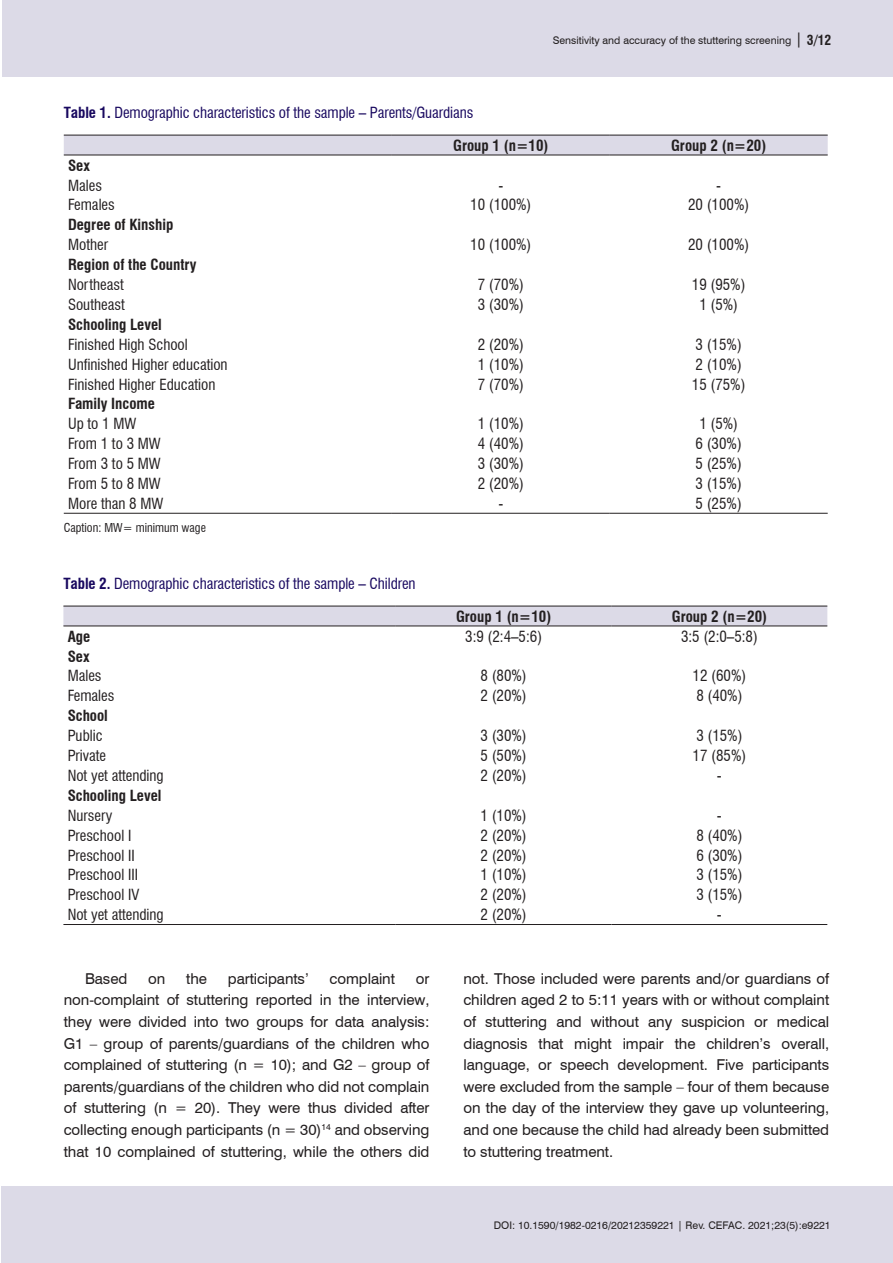
<style>
.page{position:relative;width:893px;height:1263px;background:#fff}
.page>*{position:absolute;margin:0;border:0;box-sizing:border-box;transform-origin:0 0}
.Corpo_do_texto_INGL{font:15px/21.6px "Swiss 721 BT";letter-spacing:-.005em;color:#231f20;text-align:justify}
.Texto_tabelas{font:condensed 15px "Swiss 721 BT";color:#231f20}
.Texto_tabelas-2{font:700 condensed 15px "Swiss 721 BT";color:#231f20}
.Titulo_tabelas_e_gr{font:condensed 15px "Swiss 721 BT";letter-spacing:-.005em;color:#18085f}
.Legendas{font:condensed 12px "Swiss 721 BT";color:#231f20}
.t1{font:10.5px "Swiss 721 BT";color:#231f20}
.s1{font-size:15px}
.s2{font-weight:700;font-stretch:condensed;font-size:13.5px}
.s3{font-weight:700}
</style>
<div class="page">
<div style="left:1px;top:1186px;width:892px;height:77px;background:#dcdae7"></div>
<div style="left:2px;top:0;width:891px;height:77px;background:#dcdae7"></div>
<div style="left:64px;top:136px;width:764px;height:19px;background:#dcdae7"></div>
<hr style="left:64px;top:155px;width:328px;height:1px;background:#231f20">
<hr style="left:392px;top:155px;width:218px;height:1px;background:#231f20">
<hr style="left:610px;top:155px;width:218px;height:1px;background:#231f20">
<hr style="left:64px;top:135px;width:328px;height:1px;background:#231f20">
<hr style="left:392px;top:135px;width:218px;height:1px;background:#231f20">
<hr style="left:610px;top:135px;width:218px;height:1px;background:#231f20">
<hr style="left:64px;top:513px;width:328px;height:1px;background:#231f20">
<hr style="left:392px;top:513px;width:218px;height:1px;background:#231f20">
<hr style="left:610px;top:513px;width:218px;height:1px;background:#231f20">
<div style="left:63px;top:607px;width:764px;height:19px;background:#dcdae7"></div>
<hr style="left:63px;top:626px;width:333px;height:1px;background:#231f20">
<hr style="left:396px;top:626px;width:216px;height:1px;background:#231f20">
<hr style="left:612px;top:626px;width:215px;height:1px;background:#231f20">
<hr style="left:63px;top:606px;width:333px;height:1px;background:#231f20">
<hr style="left:396px;top:606px;width:216px;height:1px;background:#231f20">
<hr style="left:612px;top:606px;width:215px;height:1px;background:#231f20">
<hr style="left:63px;top:924px;width:333px;height:1px;background:#231f20">
<hr style="left:396px;top:924px;width:216px;height:1px;background:#231f20">
<hr style="left:612px;top:924px;width:215px;height:1px;background:#231f20">
<p class="t1" style="left:553px;top:34px;width:280px">Sensitivity and accuracy of the stuttering screening <span class="s1">|</span> <span class="s2">3/12</span></p>
<p class="Titulo_tabelas_e_gr" style="left:64px;top:103px;width:411px"><span class="s3">Table 1.</span> Demographic characteristics of the sample – Parents/Guardians</p>
<p class="Texto_tabelas-2" style="left:453px;top:136px;width:97px">Group 1 (n=10)</p>
<p class="Texto_tabelas-2" style="left:671px;top:136px;width:97px">Group 2 (n=20)</p>
<p class="Texto_tabelas-2" style="left:68px;top:156px;width:23px">Sex</p>
<p class="Texto_tabelas" style="left:68px;top:176px;width:35px">Males</p>
<p class="Texto_tabelas" style="left:498px;top:176px;width:6px">-</p>
<p class="Texto_tabelas" style="left:716px;top:176px;width:6px">-</p>
<p class="Texto_tabelas" style="left:68px;top:196px;width:48px">Females</p>
<p class="Texto_tabelas" style="left:470px;top:196px;width:63px">10 (100%)</p>
<p class="Texto_tabelas" style="left:688px;top:196px;width:63px">20 (100%)</p>
<p class="Texto_tabelas-2" style="left:68px;top:216px;width:107px">Degree of Kinship</p>
<p class="Texto_tabelas" style="left:68px;top:236px;width:42px">Mother</p>
<p class="Texto_tabelas" style="left:470px;top:236px;width:63px">10 (100%)</p>
<p class="Texto_tabelas" style="left:688px;top:236px;width:63px">20 (100%)</p>
<p class="Texto_tabelas-2" style="left:68px;top:256px;width:130px">Region of the Country</p>
<p class="Texto_tabelas" style="left:68px;top:276px;width:57px">Northeast</p>
<p class="Texto_tabelas" style="left:478px;top:276px;width:48px">7 (70%)</p>
<p class="Texto_tabelas" style="left:692px;top:276px;width:55px">19 (95%)</p>
<p class="Texto_tabelas" style="left:68px;top:295px;width:58px">Southeast</p>
<p class="Texto_tabelas" style="left:478px;top:295px;width:48px">3 (30%)</p>
<p class="Texto_tabelas" style="left:699px;top:295px;width:40px">1 (5%)</p>
<p class="Texto_tabelas-2" style="left:68px;top:315px;width:95px">Schooling Level</p>
<p class="Texto_tabelas" style="left:68px;top:335px;width:121px">Finished High School</p>
<p class="Texto_tabelas" style="left:478px;top:335px;width:48px">2 (20%)</p>
<p class="Texto_tabelas" style="left:696px;top:335px;width:48px">3 (15%)</p>
<p class="Texto_tabelas" style="left:68px;top:355px;width:161px">Unfinished Higher education</p>
<p class="Texto_tabelas" style="left:478px;top:355px;width:48px">1 (10%)</p>
<p class="Texto_tabelas" style="left:696px;top:355px;width:48px">2 (10%)</p>
<p class="Texto_tabelas" style="left:68px;top:375px;width:149px">Finished Higher Education</p>
<p class="Texto_tabelas" style="left:478px;top:375px;width:48px">7 (70%)</p>
<p class="Texto_tabelas" style="left:692px;top:375px;width:55px">15 (75%)</p>
<p class="Texto_tabelas-2" style="left:68px;top:395px;width:88px">Family Income</p>
<p class="Texto_tabelas" style="left:68px;top:415px;width:70px">Up to 1 MW</p>
<p class="Texto_tabelas" style="left:478px;top:415px;width:48px">1 (10%)</p>
<p class="Texto_tabelas" style="left:699px;top:415px;width:40px">1 (5%)</p>
<p class="Texto_tabelas" style="left:68px;top:435px;width:94px">From 1 to 3 MW</p>
<p class="Texto_tabelas" style="left:478px;top:435px;width:48px">4 (40%)</p>
<p class="Texto_tabelas" style="left:696px;top:435px;width:48px">6 (30%)</p>
<p class="Texto_tabelas" style="left:68px;top:455px;width:94px">From 3 to 5 MW</p>
<p class="Texto_tabelas" style="left:478px;top:455px;width:48px">3 (30%)</p>
<p class="Texto_tabelas" style="left:696px;top:455px;width:48px">5 (25%)</p>
<p class="Texto_tabelas" style="left:68px;top:475px;width:94px">From 5 to 8 MW</p>
<p class="Texto_tabelas" style="left:478px;top:475px;width:48px">2 (20%)</p>
<p class="Texto_tabelas" style="left:696px;top:475px;width:48px">3 (15%)</p>
<p class="Texto_tabelas" style="left:68px;top:494px;width:97px">More than 8 MW</p>
<p class="Texto_tabelas" style="left:498px;top:494px;width:6px">-</p>
<p class="Texto_tabelas" style="left:696px;top:494px;width:48px">5 (25%)</p>
<p class="Legendas" style="left:64px;top:521px;width:144px">Caption: MW= minimum wage</p>
<p class="Titulo_tabelas_e_gr" style="left:63px;top:574px;width:354px"><span class="s3">Table 2.</span> Demographic characteristics of the sample – Children</p>
<p class="Texto_tabelas-2" style="left:456px;top:607px;width:97px">Group 1 (n=10)</p>
<p class="Texto_tabelas-2" style="left:672px;top:607px;width:97px">Group 2 (n=20)</p>
<p class="Texto_tabelas-2" style="left:68px;top:627px;width:24px">Age</p>
<p class="Texto_tabelas" style="left:465px;top:627px;width:78px">3:9 (2:4–5:6)</p>
<p class="Texto_tabelas" style="left:681px;top:627px;width:78px">3:5 (2:0–5:8)</p>
<p class="Texto_tabelas-2" style="left:68px;top:647px;width:23px">Sex</p>
<p class="Texto_tabelas" style="left:68px;top:667px;width:35px">Males</p>
<p class="Texto_tabelas" style="left:481px;top:667px;width:48px">8 (80%)</p>
<p class="Texto_tabelas" style="left:693px;top:667px;width:55px">12 (60%)</p>
<p class="Texto_tabelas" style="left:68px;top:687px;width:48px">Females</p>
<p class="Texto_tabelas" style="left:481px;top:687px;width:48px">2 (20%)</p>
<p class="Texto_tabelas" style="left:696px;top:687px;width:48px">8 (40%)</p>
<p class="Texto_tabelas-2" style="left:68px;top:707px;width:42px">School</p>
<p class="Texto_tabelas" style="left:68px;top:727px;width:37px">Public</p>
<p class="Texto_tabelas" style="left:481px;top:727px;width:48px">3 (30%)</p>
<p class="Texto_tabelas" style="left:696px;top:727px;width:48px">3 (15%)</p>
<p class="Texto_tabelas" style="left:68px;top:746px;width:40px">Private</p>
<p class="Texto_tabelas" style="left:481px;top:746px;width:48px">5 (50%)</p>
<p class="Texto_tabelas" style="left:693px;top:746px;width:55px">17 (85%)</p>
<p class="Texto_tabelas" style="left:68px;top:766px;width:98px">Not yet attending</p>
<p class="Texto_tabelas" style="left:481px;top:766px;width:48px">2 (20%)</p>
<p class="Texto_tabelas" style="left:717px;top:766px;width:6px">-</p>
<p class="Texto_tabelas-2" style="left:68px;top:786px;width:95px">Schooling Level</p>
<p class="Texto_tabelas" style="left:68px;top:806px;width:46px">Nursery</p>
<p class="Texto_tabelas" style="left:481px;top:806px;width:48px">1 (10%)</p>
<p class="Texto_tabelas" style="left:717px;top:806px;width:6px">-</p>
<p class="Texto_tabelas" style="left:68px;top:826px;width:65px">Preschool I</p>
<p class="Texto_tabelas" style="left:481px;top:826px;width:48px">2 (20%)</p>
<p class="Texto_tabelas" style="left:696px;top:826px;width:48px">8 (40%)</p>
<p class="Texto_tabelas" style="left:68px;top:846px;width:69px">Preschool II</p>
<p class="Texto_tabelas" style="left:481px;top:846px;width:48px">2 (20%)</p>
<p class="Texto_tabelas" style="left:696px;top:846px;width:48px">6 (30%)</p>
<p class="Texto_tabelas" style="left:68px;top:866px;width:72px">Preschool III</p>
<p class="Texto_tabelas" style="left:481px;top:866px;width:48px">1 (10%)</p>
<p class="Texto_tabelas" style="left:696px;top:866px;width:48px">3 (15%)</p>
<p class="Texto_tabelas" style="left:68px;top:886px;width:73px">Preschool IV</p>
<p class="Texto_tabelas" style="left:481px;top:886px;width:48px">2 (20%)</p>
<p class="Texto_tabelas" style="left:696px;top:886px;width:48px">3 (15%)</p>
<p class="Texto_tabelas" style="left:68px;top:906px;width:98px">Not yet attending</p>
<p class="Texto_tabelas" style="left:481px;top:906px;width:48px">2 (20%)</p>
<p class="Texto_tabelas" style="left:717px;top:906px;width:6px">-</p>
<p class="Corpo_do_texto_INGL" style="left:64px;top:967px;width:367px;text-indent:352px">or non-complaint of stuttering reported in the interview, they were divided into two groups for data analysis:<br>G1 – group of parents/guardians of the children who complained of stuttering (n = 10); and G2 – group of parents/guardians of the children who did not complain of stuttering (n = 20). They were thus divided after collecting enough participants (n = 30)<sup>14</sup> and observing that 10 complained of stuttering, while the others did</p>
<p class="Corpo_do_texto_INGL" style="left:463px;top:967px;width:367px">not. Those included were parents and/or guardians of children aged 2 to 5:11 years with or without complaint of stuttering and without any suspicion or medical diagnosis that might impair the children’s overall, language, or speech development. Five participants were excluded from the sample – four of them because on the day of the interview they gave up volunteering, and one because the child had already been submitted to stuttering treatment.</p>
<p class="Corpo_do_texto_INGL" style="left:85px;top:967px;width:44px">Based</p>
<p class="Corpo_do_texto_INGL" style="left:148px;top:967px;width:19px">on</p>
<p class="Corpo_do_texto_INGL" style="left:186px;top:967px;width:22px">the</p>
<p class="Corpo_do_texto_INGL" style="left:228px;top:967px;width:82px">participants’</p>
<p class="Corpo_do_texto_INGL" style="left:330px;top:967px;width:67px">complaint</p>
<p class="t1" style="left:494px;top:1218px;width:338px">DOI: 10.1590/1982-0216/20212359221 | Rev. CEFAC. 2021;23(5):e9221</p>
</div>
